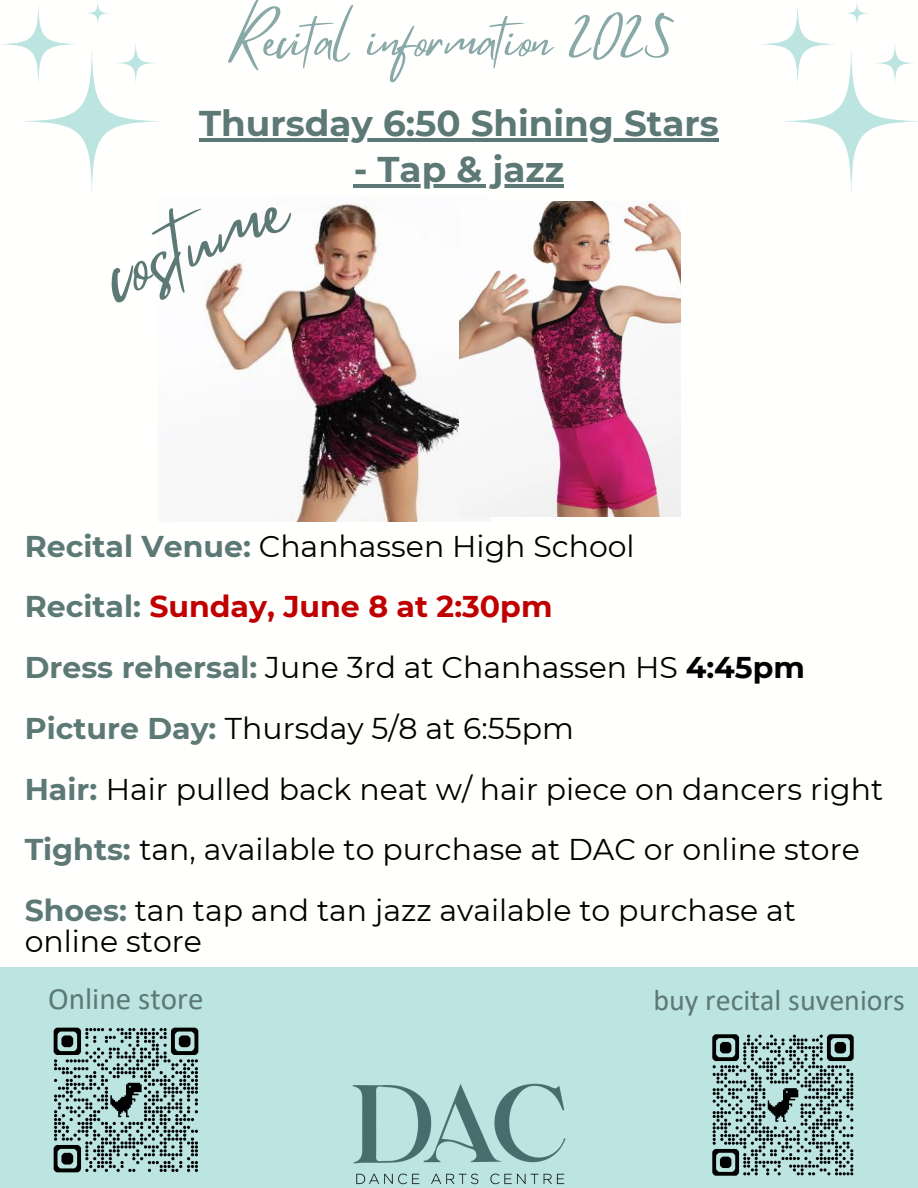
<style>
.page{position:relative;width:918px;height:1188px;background:#fff}
.page>*{position:absolute;margin:0;border:0;box-sizing:border-box;transform-origin:0 0}
.t1{font:79.05px "Mistrully";color:#5d7975}
.t2{font:50.25px "Mistrully";color:#89a9a8}
.t3{font:700 35.7px "Montserrat";color:#5d7975}
.t4{font:31.05px "Calibri";color:#5d7975}
.t5{font:30px/30.3px "Montserrat";color:#000}
.t6{font:700 30px "Montserrat";color:#c00000}
.t7{font:30px "Calibri";color:#5d7975}
.s1{font-weight:700;color:#5d7975}
.s2{color:#5d7975}
.s3{font-weight:700}
</style>
<div class="page">
<svg style="left:0;top:2px;width:159px;height:191px"></svg>
<svg style="left:760px;top:2px;width:158px;height:191px"></svg>
<img style="left:205px;top:204px;width:254px;height:317px">
<img style="left:459px;top:202px;width:222px;height:315px">
<hr style="left:199px;top:138px;width:520px;height:3px;background:#5d7975">
<hr style="left:354px;top:184px;width:210px;height:3px;background:#5d7975">
<div style="left:0;top:967px;width:918px;height:221px;background:#bce4e1"></div>
<img style="left:352px;top:1083px;width:214px;height:102px">
<img style="left:53px;top:1027px;width:146px;height:146px">
<img style="left:712px;top:1034px;width:142px;height:142px">
<p class="t2" style="left:229px;top:0;width:446px">Recital information 2025</p>
<h2 class="t3" style="left:199px;top:101px;width:521px">Thursday 6:50 Shining Stars</h2>
<h3 class="t3" style="left:354px;top:147px;width:212px">- Tap &amp; jazz</h3>
<p class="t1" style="left:85px;top:216px;width:189px;rotate:-22deg">costume</p>
<p class="t5" style="left:25px;top:531px;width:611px"><span class="s1">Recital Venue:</span> Chanhassen High School</p>
<p class="t6" style="left:25px;top:588px;width:529px"><span class="s2">Recital:</span> Sunday, June 8 at 2:30pm</p>
<p class="t5" style="left:25px;top:652px;width:782px"><span class="s1">Dress rehersal:</span> June 3rd at Chanhassen HS <span class="s3">4:45pm</span></p>
<p class="t5" style="left:25px;top:713px;width:551px"><span class="s1">Picture Day:</span> Thursday 5/8 at 6:55pm</p>
<h4 class="t5" style="left:25px;top:774px;width:860px"><span class="s1">Hair:</span> Hair pulled back neat w/ hair piece on dancers right</h4>
<p class="t5" style="left:25px;top:834px;width:837px"><span class="s1">Tights:</span> tan, available to purchase at DAC or online store</p>
<p class="t5" style="left:25px;top:895px;width:773px"><span class="s1">Shoes:</span> tan tap and tan jazz available to purchase at online store</p>
<p class="t4" style="left:48px;top:986px;width:157px">Online store</p>
<p class="t7" style="left:653px;top:988px;width:253px">buy recital suveniors</p>
</div>
